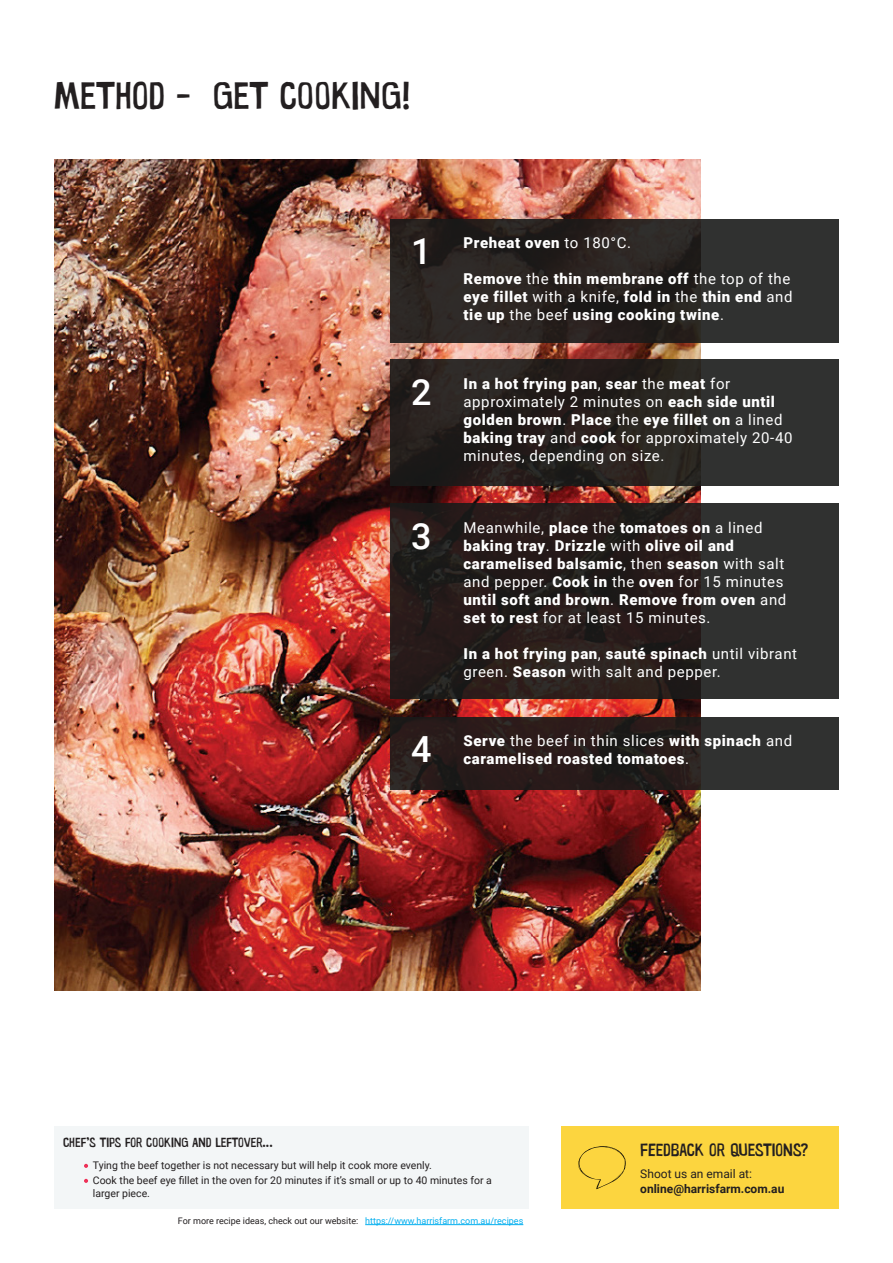
<style>
.page{position:relative;width:893px;height:1263px;background:#fff}
.page>*{position:absolute;margin:0;border:0;box-sizing:border-box;transform-origin:0 0}
.t1{font:39px "Warugaki";color:#231f20}
.t2{font:500 36px "Roboto";color:#fff}
.t3{font:18px "Warugaki";color:#231f20}
.t4{font:900 15px/18px "Roboto";letter-spacing:.04em;color:#fff}
.t5{font:15px/18px "Roboto";letter-spacing:.04em;color:#fff}
.t6{font:13.5px "Warugaki";color:#231f20}
.t7{font:700 12px "Roboto";color:#231f20}
.t8{font:12px "Roboto";color:#231f20}
.t9{font:10.5px/12.6px "Roboto";color:#231f20}
.t10{font:9px "Roboto";color:#231f20}
.t11{font:9px "Roboto";color:#00aeef}
.s1{font-weight:400}
.s2{font-weight:900}
</style>
<div class="page">
<div style="left:561px;top:1126px;width:278px;height:83px;background:#fcd53f"></div>
<hr style="left:365px;top:1224px;width:158px;height:1px;background:#00aeef">
<img style="left:54px;top:159px;width:646px;height:832px">
<svg style="left:390px;top:219px;width:449px;height:123px;background:#292624"></svg>
<svg style="left:390px;top:504px;width:449px;height:195px;background:#292221"></svg>
<svg style="left:390px;top:360px;width:449px;height:126px;background:#282523"></svg>
<svg style="left:390px;top:717px;width:449px;height:72px;background:#292221"></svg>
<div style="left:54px;top:1126px;width:474px;height:83px;background:#f3f6f7"></div>
<svg style="left:84px;top:1164px;width:4px;height:4px"></svg>
<svg style="left:84px;top:1179px;width:4px;height:4px"></svg>
<svg style="left:578px;top:1146px;width:48px;height:43px"></svg>
<p class="t1" style="left:54px;top:72px;width:358px">METHOD - GET COOKING!</p>
<p class="t2" style="left:411px;top:226px;width:22px">1</p>
<p class="t4" style="left:464px;top:233px;width:169px">Preheat oven <span class="s1">to 180°C.</span></p>
<p class="t4" style="left:464px;top:269px;width:330px">Remove <span class="s1">the</span> thin membrane off <span class="s1">the top of the </span>eye fillet <span class="s1">with a knife,</span> fold in <span class="s1">the</span> thin end <span class="s1">and </span>tie up <span class="s1">the beef</span> using cooking twine<span class="s1">.</span></p>
<p class="t2" style="left:411px;top:367px;width:22px">2</p>
<p class="t5" style="left:464px;top:374px;width:330px"><span class="s2">In a hot frying pan</span>, <span class="s2">sear</span> the <span class="s2">meat</span> for approximately 2 minutes on <span class="s2">each side until golden brown</span>. <span class="s2">Place</span> the <span class="s2">eye fillet on</span> a lined <span class="s2">baking tray</span> and <span class="s2">cook</span> for approximately 20-40 minutes, depending on size.</p>
<p class="t2" style="left:411px;top:511px;width:22px">3</p>
<p class="t2" style="left:411px;top:724px;width:22px">4</p>
<p class="t4" style="left:464px;top:518px;width:324px"><span class="s1">Meanwhile,</span> place <span class="s1">the</span> tomatoes on <span class="s1">a lined </span>baking tray<span class="s1">.</span> Drizzle <span class="s1">with</span> olive oil and caramelised balsamic<span class="s1">, then</span> season <span class="s1">with salt and pepper.</span> Cook in <span class="s1">the</span> oven <span class="s1">for 15 minutes </span>until soft and brown<span class="s1">.</span> Remove from oven <span class="s1">and </span>set to rest <span class="s1">for at least 15 minutes.</span></p>
<p class="t5" style="left:464px;top:644px;width:335px"><span class="s2">In a hot frying pan</span>, <span class="s2">sauté spinach</span> until vibrant green. <span class="s2">Season</span> with salt and pepper.</p>
<p class="t4" style="left:464px;top:731px;width:330px">Serve <span class="s1">the beef in thin slices</span> with spinach <span class="s1">and </span>caramelised roasted tomatoes<span class="s1">.</span></p>
<p class="t6" style="left:63px;top:1134px;width:211px">CHEF’S TIPS FOR COOKING AND LEFTOVER...</p>
<p class="t9" style="left:93px;top:1159px;width:341px">Tying the beef together is not necessary but will help it cook more evenly.</p>
<p class="t9" style="left:93px;top:1174px;width:401px">Cook the beef eye fillet in the oven for 20 minutes if it’s small or up to 40 minutes for a larger piece.</p>
<p class="t10" style="left:178px;top:1214px;width:182px">For more recipe ideas, check out our website:</p>
<p class="t11" style="left:365px;top:1214px;width:160px">https://www.harrisfarm.com.au/recipes</p>
<p class="t3" style="left:640px;top:1139px;width:169px">FEEDBACK OR QUESTIONS?</p>
<p class="t8" style="left:640px;top:1165px;width:113px">Shoot us an email at:</p>
<p class="t7" style="left:640px;top:1180px;width:146px">online@harrisfarm.com.au</p>
</div>
